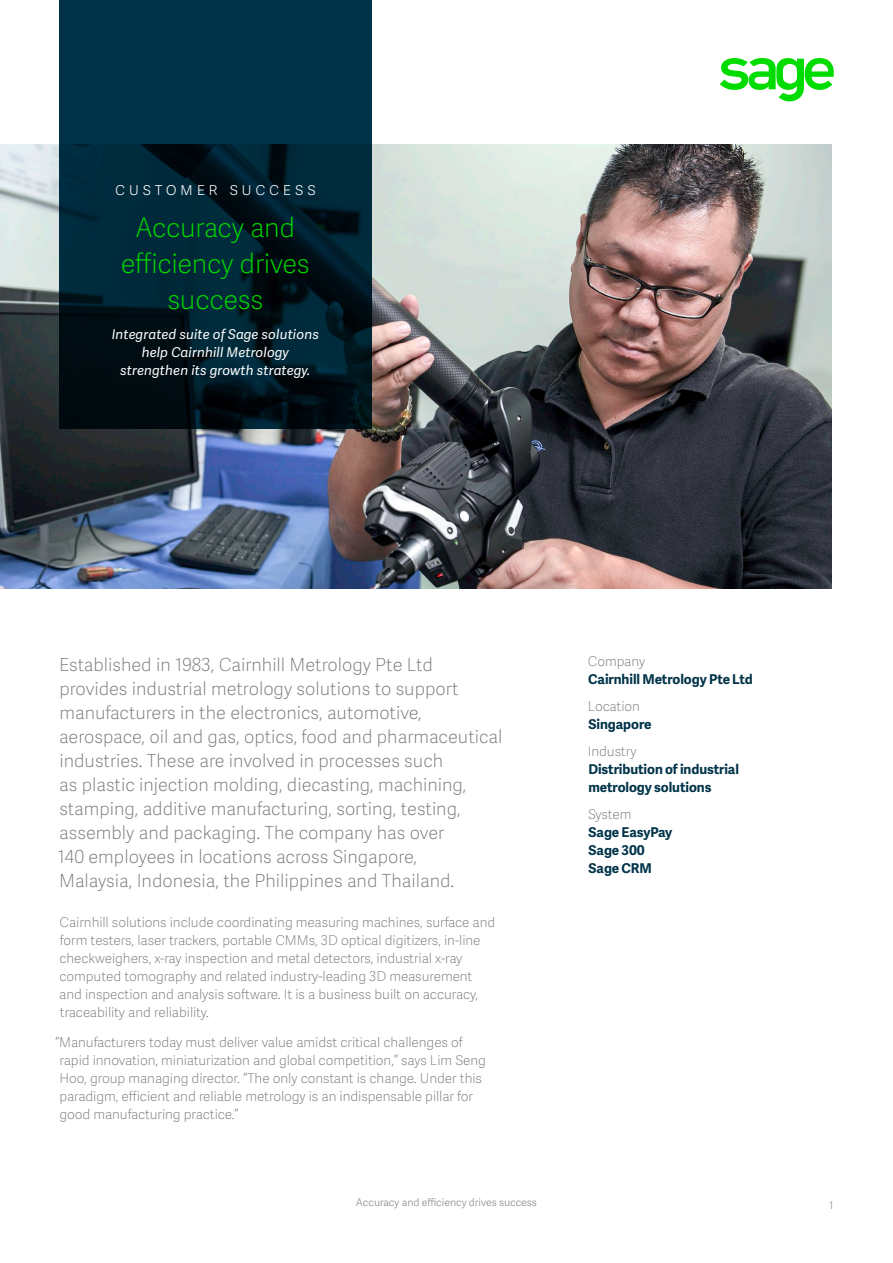
<style>
.page{position:relative;width:893px;height:1263px;background:#fff}
.page>*{position:absolute;margin:0;border:0;box-sizing:border-box;transform-origin:0 0}
.Boxed_Header__Short{font:27px/36px "Adelle Sans SAGE Th";letter-spacing:-.01em;color:#00dc00;text-align:center}
.Intro_Copy{font:18px/24px "Adelle Sans SAGE Th";color:#75787b}
.Boxed_Title___Short{font:18px "Adelle Sans SAGE Th";letter-spacing:.2em;color:#fff}
.Body_Bold_SubHead{font:13.5px/18px "Adelle Sans SAGE Th";letter-spacing:-.005em;color:#75787b}
.Body_Copy{font:700 13.5px/18px "Adelle Sans SAGE";letter-spacing:-.005em;color:#003349}
.Boxed_Descriptor___S{font:italic 13.5px/18px "Adelle Sans SAGE";letter-spacing:.01em;color:#fff;text-align:center}
.Running_Footer_Text{font:10.5px "Adelle Sans SAGE Lt";letter-spacing:-.005em;color:#888b8d}
.Page_Number{font:10.5px "Adelle Sans SAGE Lt";color:#888b8d}
.s1{font-family:"Adelle Sans SAGE Th";font-weight:400;color:#75787b}
</style>
<div class="page">
<img style="left:0;top:145px;width:831px;height:444px">
<svg style="left:59px;top:0;width:312px;height:429px;background:#002332"></svg>
<svg style="left:720px;top:58px;width:114px;height:43px"></svg>
<p class="Boxed_Title___Short" style="left:115px;top:176px;width:202px">customer success</p>
<p class="Boxed_Header__Short" style="left:121px;top:209px;width:190px">Accuracy and efficiency drives success</p>
<p class="Boxed_Descriptor___S" style="left:112px;top:325px;width:209px">Integrated suite of Sage solutions help Cairnhill Metrology strengthen its growth strategy.</p>
<p class="Intro_Copy" style="left:58px;top:652px;width:446px">Established in 1983, Cairnhill Metrology Pte Ltd provides industrial metrology solutions to support manufacturers in the electronics, automotive, aerospace, oil and gas, optics, food and pharmaceutical industries. These are involved in processes such<br>as plastic injection molding, diecasting, machining, stamping, additive manufacturing, sorting, testing, assembly and packaging. The company has over<br>140 employees in locations across Singapore,<br>Malaysia, Indonesia, the Philippines and Thailand.</p>
<p class="Body_Bold_SubHead" style="left:59px;top:913px;width:437px">Cairnhill solutions include coordinating measuring machines, surface and form testers, laser trackers, portable CMMs, 3D optical digitizers, in-line checkweighers, x-ray inspection and metal detectors, industrial x-ray computed tomography and related industry-leading 3D measurement and inspection and analysis software. It is a business built on accuracy, traceability and reliability.</p>
<p class="Body_Bold_SubHead" style="left:59px;top:1033px;width:428px;text-indent:-4px">“Manufacturers today must deliver value amidst critical challenges of rapid innovation, miniaturization and global competition,” says Lim Seng Hoo, group managing director. “The only constant is change. Under this paradigm, efficient and reliable metrology is an indispensable pillar for good manufacturing practice.”</p>
<p class="Running_Footer_Text" style="left:356px;top:1195px;width:182px">Accuracy and efficiency drives success</p>
<p class="Body_Copy" style="left:587px;top:652px;width:166px"><span class="s1">Company<br></span>Cairnhill Metrology Pte Ltd</p>
<p class="Body_Copy" style="left:588px;top:697px;width:65px"><span class="s1">Location<br></span>Singapore</p>
<p class="Body_Copy" style="left:588px;top:742px;width:153px"><span class="s1">Industry<br></span>Distribution of industrial metrology solutions</p>
<p class="Body_Copy" style="left:588px;top:805px;width:86px"><span class="s1">System<br></span>Sage EasyPay<br>Sage 300<br>Sage CRM</p>
<p class="Page_Number" style="left:829px;top:1198px;width:6px">1</p>
</div>
